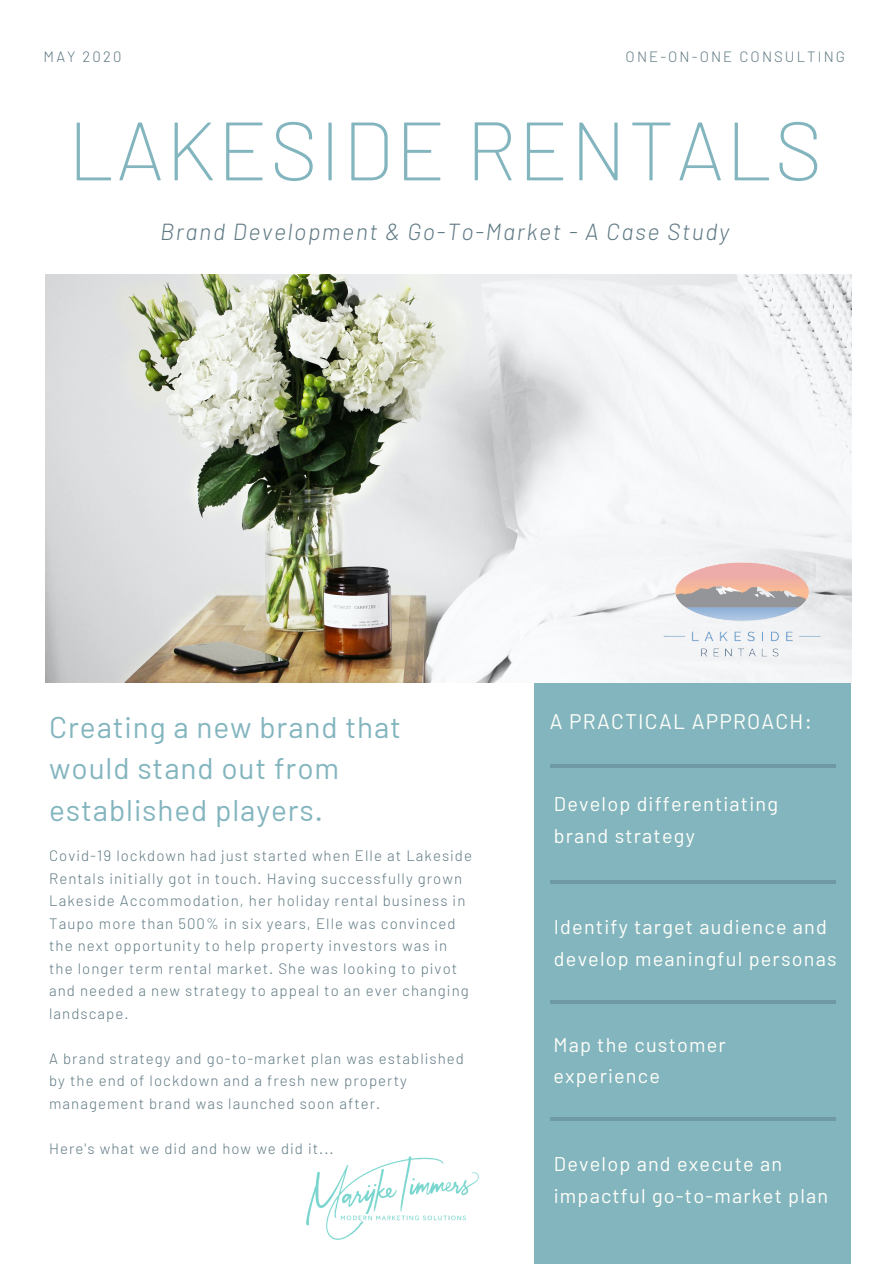
<style>
.page{position:relative;width:894px;height:1264px;background:#fff}
.page>*{position:absolute;margin:0;border:0;box-sizing:border-box;transform-origin:0 0}
.t1{font:200 82.5px "Barlow";letter-spacing:.02em;color:#83b5bf}
.t2{font:29.85px/41.7px "Barlow";letter-spacing:.03em;color:#83b5bf}
.t3{font:italic 300 23.25px "Barlow";letter-spacing:.07em;color:#607a84}
.t4{font:21px "Barlow";letter-spacing:.06em;color:#fffff9}
.t5{font:19.8px/31.5px "Barlow";letter-spacing:.06em;color:#fffff9}
.t6{font:300 15px/22.5px "Barlow";letter-spacing:.07em;color:#607a84}
.t7{font:300 14.85px "Barlow";letter-spacing:.14em;color:#607a84}
</style>
<div class="page">
<div style="left:534px;top:582px;width:316px;height:681px;background:#83b5bf"></div>
<hr style="left:550px;top:764px;width:285px;height:4px;background:#6f9aa3">
<hr style="left:550px;top:880px;width:285px;height:3px;background:#000">
<svg style="left:550px;top:1000px;width:285px;height:3px"></svg>
<hr style="left:550px;top:1117px;width:285px;height:3px;background:#000">
<img style="left:45px;top:275px;width:806px;height:407px">
<img style="left:650px;top:555px;width:182px;height:110px">
<img style="left:306px;top:1156px;width:173px;height:84px">
<p class="t7" style="left:44px;top:47px;width:79px">MAY 2020</p>
<p class="t7" style="left:625px;top:47px;width:221px">ONE-ON-ONE CONSULTING</p>
<h1 class="t1" style="left:68px;top:98px;width:756px">LAKESIDE RENTALS</h1>
<h3 class="t3" style="left:160px;top:217px;width:570px">Brand Development &amp; Go-To-Market - A Case Study</h3>
<h2 class="t2" style="left:49px;top:704px;width:353px">Creating a new brand that would stand out from established players.</h2>
<p class="t6" style="left:49px;top:843px;width:424px">Covid-19 lockdown had just started when Elle at Lakeside Rentals initially got in touch. Having successfully grown Lakeside Accommodation, her holiday rental business in Taupo more than 500% in six years, Elle was convinced the next opportunity to help property investors was in the longer term rental market. She was looking to pivot and needed a new strategy to appeal to an ever changing landscape.</p>
<p class="t6" style="left:49px;top:1046px;width:416px">A brand strategy and go-to-market plan was established by the end of lockdown and a fresh new property management brand was launched soon after.</p>
<p class="t6" style="left:49px;top:1136px;width:286px">Here's what we did and how we did it...</p>
<h3 class="t4" style="left:549px;top:707px;width:263px">A PRACTICAL APPROACH:</h3>
<h3 class="t5" style="left:553px;top:787px;width:225px">Develop differentiating brand strategy</h3>
<h3 class="t5" style="left:553px;top:910px;width:284px">Identify target audience and develop meaningful personas</h3>
<h3 class="t5" style="left:553px;top:1028px;width:174px">Map the customer experience</h3>
<h3 class="t5" style="left:553px;top:1147px;width:276px">Develop and execute an impactful go-to-market plan</h3>
</div>
